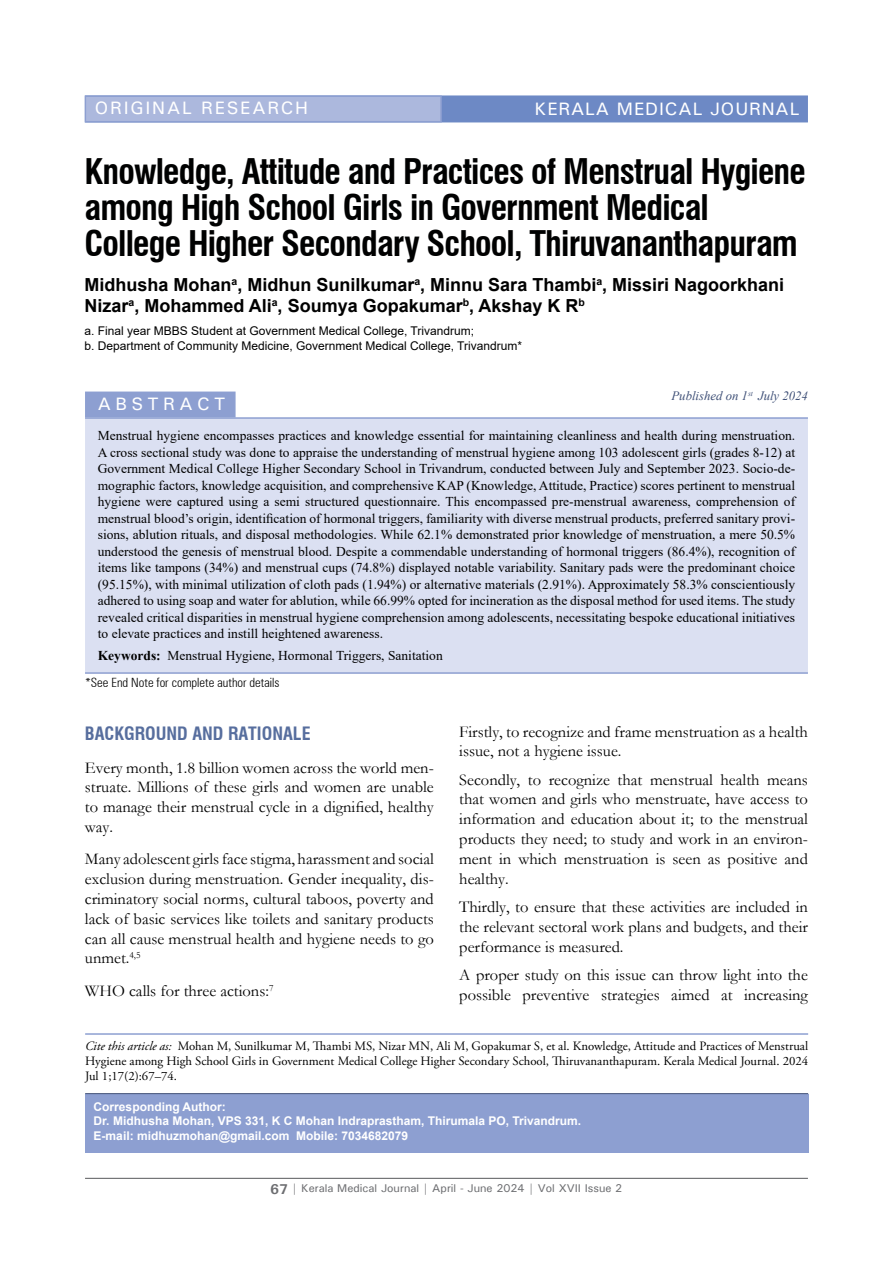
<style>
.page{position:relative;width:893px;height:1263px;background:#fff}
.page>*{position:absolute;margin:0;border:0;box-sizing:border-box;transform-origin:0 0}
.t1{font:700 condensed 34.5px/36px "Swiss 721 BT";letter-spacing:-.025em;color:#000101}
.t2{font:700 18px/21.6px "Arial";color:#000}
.t3{font:700 condensed 18px "Swiss 721 BT";color:#576e9e}
.t4{font:500 18px "Univers";letter-spacing:.05em;color:#fff}
.t5{font:500 18px "Univers";letter-spacing:.1em;color:#fff}
.t6{font:500 18px "Univers";letter-spacing:.25em;color:#fff}
.t7{font:16.5px/19.8px "Garamond";color:#000;text-align:justify}
.t8{font:13.5px/16.5px "Times New Roman";color:#000;text-align:justify}
.t9{font:12.75px/15.3px "Adobe Garamond Pro";color:#000;text-align:justify}
.t10{font:300 condensed 12.75px "Zurich BT";color:#000}
.t11{font:italic 12.75px "Times New Roman";color:#3f5077}
.t12{font:700 12px/14.4px "Arial";color:#fff}
.t13{font:12px/14.4px "Arial";color:#000}
.t14{font:500 11.25px "Univers";color:#6d6e71}
.s1{font-weight:700}
.s2{font-style:italic}
.s3{font-weight:700;font-size:14.25px}
</style>
<div class="page">
<hr style="left:85px;top:1178px;width:723px;height:1px;background:#58595b">
<div style="left:85px;top:95px;width:723px;height:27px;background:#6d89c5;border:2px solid #6d89c5"></div>
<div style="left:85px;top:95px;width:357px;height:27px;background:#acb8dd;border:2px solid #8d9fd1"></div>
<div style="left:85px;top:1093px;width:723px;height:59px;background:#8d9fd1"></div>
<hr style="left:85px;top:1093px;width:723px;height:1px;background:#3f5077">
<hr style="left:85px;top:1033px;width:723px;height:2px;background:#8d9fd1">
<div style="left:85px;top:392px;width:151px;height:25px;background:#8d9fd1"></div>
<div style="left:85px;top:419px;width:723px;height:253px;background:#dbe0f2"></div>
<hr style="left:85px;top:417px;width:723px;height:2px;background:#8d9fd1">
<hr style="left:85px;top:672px;width:723px;height:2px;background:#8d9fd1">
<h2 class="t5" style="left:95px;top:97px;width:215px">ORIGINAL RESEARCH</h2>
<h2 class="t4" style="left:534px;top:97px;width:266px">KERALA MEDICAL JOURNAL</h2>
<h1 class="t1" style="left:85px;top:154px;width:723px">Knowledge, Attitude and Practices of Menstrual Hygiene among High School Girls in Government Medical<br>College Higher Secondary School, Thiruvananthapuram</h1>
<h2 class="t2" style="left:85px;top:274px;width:701px">Midhusha Mohan<sup>a</sup>, Midhun Sunilkumar<sup>a</sup>, Minnu Sara Thambi<sup>a</sup>, Missiri Nagoorkhani<br>Nizar<sup>a</sup>, Mohammed Ali<sup>a</sup>, Soumya Gopakumar<sup>b</sup>, Akshay K R<sup>b</sup></h2>
<p class="t13" style="left:85px;top:324px;width:439px">a. Final year MBBS Student at Government Medical College, Trivandrum;<br>b. Department of Community Medicine, Government Medical College, Trivandrum*</p>
<p class="t11" style="left:671px;top:387px;width:138px">Published on 1<sup>st</sup> July 2024</p>
<h2 class="t6" style="left:98px;top:392px;width:129px">ABSTRACT</h2>
<p class="t8" style="left:98px;top:427px;width:699px">Menstrual hygiene encompasses practices and knowledge essential for maintaining cleanliness and health during menstruation.<br>A cross sectional study was done to appraise the understanding of menstrual hygiene among 103 adolescent girls (grades 8-12) at Government Medical College Higher Secondary School in Trivandrum, conducted between July and September 2023. Socio-de&shy;mographic factors, knowledge acquisition, and comprehensive KAP (Knowledge, Attitude, Practice) scores pertinent to menstrual hygiene were captured using a semi structured questionnaire. This encompassed pre-menstrual awareness, comprehension of menstrual blood’s origin, identification of hormonal triggers, familiarity with diverse menstrual products, preferred sanitary provi&shy;sions, ablution rituals, and disposal methodologies. While 62.1% demonstrated prior knowledge of menstruation, a mere 50.5% understood the genesis of menstrual blood. Despite a commendable understanding of hormonal triggers (86.4%), recognition of items like tampons (34%) and menstrual cups (74.8%) displayed notable variability. Sanitary pads were the predominant choice (95.15%), with minimal utilization of cloth pads (1.94%) or alternative materials (2.91%). Approximately 58.3% conscientiously adhered to using soap and water for ablution, while 66.99% opted for incineration as the disposal method for used items. The study revealed critical disparities in menstrual hygiene comprehension among adolescents, necessitating bespoke educational initiatives to elevate practices and instill heightened awareness.</p>
<p class="t8" style="left:98px;top:647px;width:346px"><span class="s1">Keywords:</span> Menstrual Hygiene, Hormonal Triggers, Sanitation</p>
<p class="t10" style="left:85px;top:675px;width:196px">*See End Note for complete author details</p>
<h2 class="t3" style="left:85px;top:723px;width:227px">BACKGROUND AND RATIONALE</h2>
<p class="t7" style="left:85px;top:757px;width:350px">Every month, 1.8 billion women across the world men&shy;struate. Millions of these girls and women are unable to manage their menstrual cycle in a dignified, healthy way.</p>
<p class="t7" style="left:85px;top:849px;width:350px">Many adolescent girls face stigma, harassment and social exclusion during menstruation. Gender inequality, dis&shy;criminatory social norms, cultural taboos, poverty and lack of basic services like toilets and sanitary products can all cause menstrual health and hygiene needs to go unmet.<sup>4,5</sup></p>
<p class="t7" style="left:85px;top:980px;width:190px">WHO calls for three actions:<sup>7</sup></p>
<p class="t7" style="left:459px;top:721px;width:350px">Firstly, to recognize and frame menstruation as a health issue, not a hygiene issue.</p>
<p class="t7" style="left:459px;top:769px;width:350px">Secondly, to recognize that menstrual health means that women and girls who menstruate, have access to information and education about it; to the menstrual products they need; to study and work in an environ&shy;ment in which menstruation is seen as positive and healthy.</p>
<p class="t7" style="left:459px;top:896px;width:350px">Thirdly, to ensure that these activities are included in the relevant sectoral work plans and budgets, and their performance is measured.</p>
<p class="t7" style="left:459px;top:964px;width:350px">A proper study on this issue can throw light into the possible preventive strategies aimed at increasing</p>
<p class="t9" style="left:85px;top:1038px;width:724px"><span class="s2">Cite this article as:</span> Mohan M, Sunilkumar M, Thambi MS, Nizar MN, Ali M, Gopakumar S, et al. Knowledge, Attitude and Practices of Menstrual Hygiene among High School Girls in Government Medical College Higher Secondary School, Thiruvananthapuram. Kerala Medical Journal. 2024<br>Jul 1;17(2):67–74.</p>
<p class="t12" style="left:94px;top:1099px;width:489px">Corresponding Author:<br>Dr. Midhusha Mohan, VPS 331, K C Mohan Indraprastham, Thirumala PO, Trivandrum.<br>E-mail: midhuzmohan@gmail.com Mobile: 7034682079</p>
<p class="t14" style="left:270px;top:1181px;width:354px"><span class="s3">67</span> <span class="s1">|</span> Kerala Medical Journal | April - June 2024 | Vol XVII Issue 2</p>
</div>
